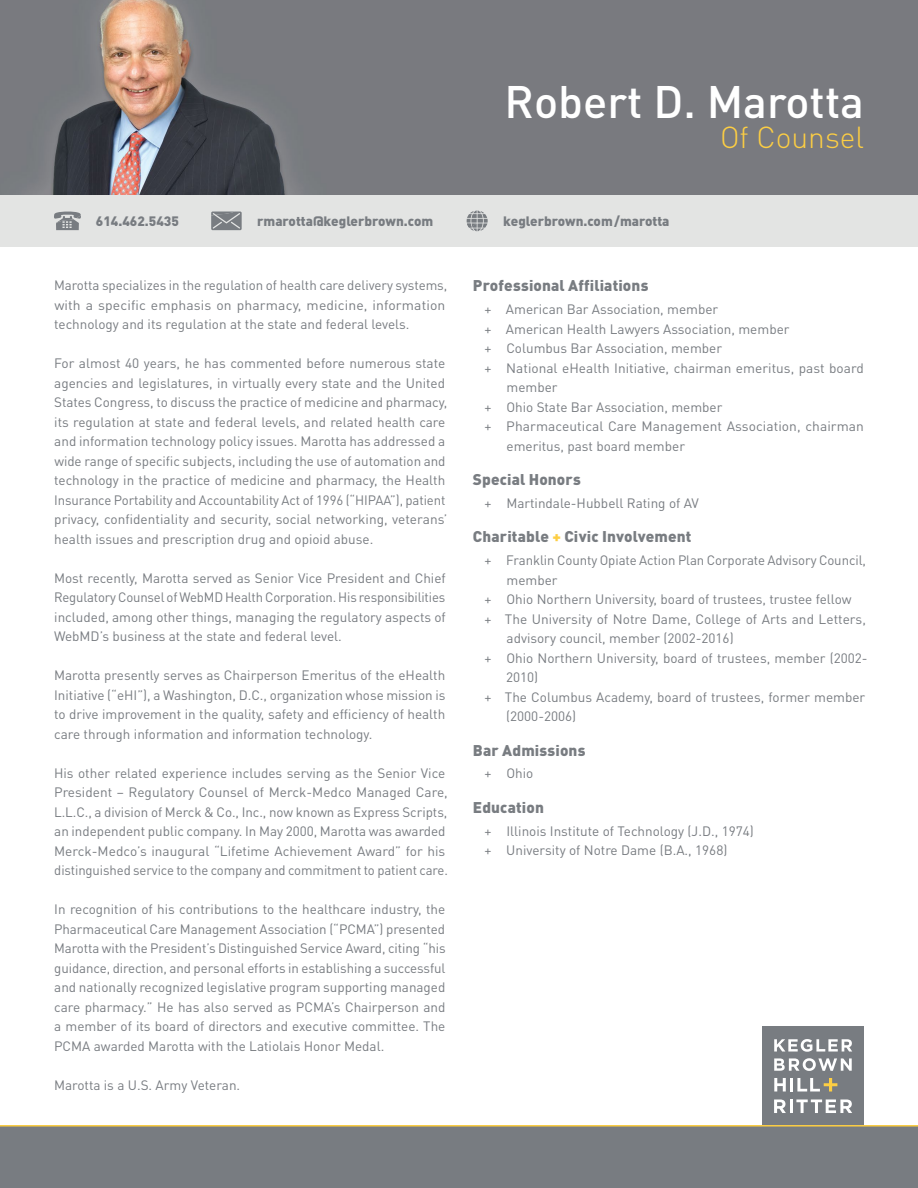
<style>
.page{position:relative;width:918px;height:1188px;background:#fff}
.page>*{position:absolute;margin:0;border:0;box-sizing:border-box;transform-origin:0 0}
.t1{font:500 45px "DIN Pro";color:#fff}
.t2{font:300 30px "DIN Pro";color:#fdce43}
.t3{font:900 15.3px "DIN Pro";letter-spacing:.01em;color:#787c81}
.t4{font:13.5px/19.5px "DIN Pro";color:#787c81}
.t5{font:900 13.5px "DIN Pro";color:#787c81}
.s1{color:#fdce43}
</style>
<div class="page">
<div style="left:0;top:1125px;width:918px;height:63px;background:#787c81"></div>
<div style="left:762px;top:1026px;width:102px;height:99px;background:#787c81"></div>
<hr style="left:790px;top:1099px;width:3px;height:14px;background:#fff">
<svg style="left:774px;top:1039px;width:78px;height:13px"></svg>
<svg style="left:774px;top:1099px;width:12px;height:14px"></svg>
<svg style="left:796px;top:1099px;width:56px;height:14px"></svg>
<svg style="left:774px;top:1058px;width:78px;height:13px"></svg>
<svg style="left:774px;top:1078px;width:12px;height:14px"></svg>
<hr style="left:790px;top:1078px;width:3px;height:14px;background:#fff">
<svg style="left:797px;top:1078px;width:40px;height:14px"></svg>
<div style="left:0;top:194px;width:918px;height:53px;background:#e3e4e3"></div>
<hr style="left:0;top:1125px;width:918px;height:2px;background:#fdce43">
<svg style="left:211px;top:212px;width:31px;height:18px"></svg>
<svg style="left:54px;top:211px;width:27px;height:19px"></svg>
<svg style="left:467px;top:210px;width:21px;height:21px"></svg>
<img style="left:0;top:0;width:918px;height:194px">
<h1 class="t1" style="left:505px;top:71px;width:361px">Robert D. Marotta</h1>
<p class="t5" style="left:96px;top:212px;width:84px">614.462.5435</p>
<p class="t5" style="left:257px;top:212px;width:178px">rmarotta@keglerbrown.com</p>
<p class="t5" style="left:503px;top:212px;width:168px">keglerbrown.com/marotta</p>
<h2 class="t2" style="left:720px;top:116px;width:146px">Of Counsel</h2>
<p class="t4" style="left:54px;top:275px;width:395px">Marotta specializes in the regulation of health care delivery systems, with a specific emphasis on pharmacy, medicine, information technology and its regulation at the state and federal levels.</p>
<p class="t4" style="left:54px;top:353px;width:395px">For almost 40 years, he has commented before numerous state agencies and legislatures, in virtually every state and the United States Congress, to discuss the practice of medicine and pharmacy, its regulation at state and federal levels, and related health care and information technology policy issues. Marotta has addressed a wide range of specific subjects, including the use of automation and technology in the practice of medicine and pharmacy, the Health Insurance Portability and Accountability Act of 1996 (“HIPAA”), patient privacy, confidentiality and security, social networking, veterans’ health issues and prescription drug and opioid abuse.</p>
<p class="t4" style="left:54px;top:567px;width:393px;text-align:justify">Most recently, Marotta served as Senior Vice President and Chief Regulatory Counsel of WebMD Health Corporation. His responsibilities included, among other things, managing the regulatory aspects of WebMD’s business at the state and federal level.</p>
<p class="t4" style="left:54px;top:665px;width:393px;text-align:justify">Marotta presently serves as Chairperson Emeritus of the eHealth Initiative (“eHI”), a Washington, D.C., organization whose mission is to drive improvement in the quality, safety and efficiency of health care through information and information technology.</p>
<p class="t4" style="left:54px;top:762px;width:395px">His other related experience includes serving as the Senior Vice President – Regulatory Counsel of Merck-Medco Managed Care, L.L.C., a division of Merck &amp; Co., Inc., now known as Express Scripts, an independent public company. In May 2000, Marotta was awarded Merck-Medco’s inaugural “Lifetime Achievement Award” for his distinguished service to the company and commitment to patient care.</p>
<p class="t4" style="left:54px;top:899px;width:393px;text-align:justify">In recognition of his contributions to the healthcare industry, the Pharmaceutical Care Management Association (“PCMA”) presented Marotta with the President’s Distinguished Service Award, citing “his guidance, direction, and personal efforts in establishing a successful and nationally recognized legislative program supporting managed care pharmacy.” He has also served as PCMA’s Chairperson and a member of its board of directors and executive committee. The PCMA awarded Marotta with the Latiolais Honor Medal.</p>
<p class="t4" style="left:54px;top:1074px;width:188px">Marotta is a U.S. Army Veteran.</p>
<p class="t3" style="left:473px;top:276px;width:177px">Professional Affiliations</p>
<p class="t4" style="left:484px;top:299px;width:235px">+ American Bar Association, member</p>
<p class="t4" style="left:484px;top:319px;width:307px">+ American Health Lawyers Association, member</p>
<p class="t4" style="left:484px;top:338px;width:239px">+ Columbus Bar Association, member</p>
<p class="t4" style="left:484px;top:358px;width:381px">+ National eHealth Initiative, chairman emeritus, past board</p>
<p class="t4" style="left:507px;top:377px;width:53px">member</p>
<p class="t4" style="left:484px;top:397px;width:240px">+ Ohio State Bar Association, member</p>
<p class="t4" style="left:484px;top:416px;width:381px">+ Pharmaceutical Care Management Association, chairman</p>
<p class="t4" style="left:507px;top:436px;width:180px">emeritus, past board member</p>
<p class="t3" style="left:473px;top:469px;width:109px">Special Honors</p>
<p class="t4" style="left:484px;top:493px;width:216px">+ Martindale-Hubbell Rating of AV</p>
<p class="t3" style="left:473px;top:527px;width:220px">Charitable <span class="s1">+</span> Civic Involvement</p>
<p class="t4" style="left:484px;top:550px;width:383px">+ Franklin County Opiate Action Plan Corporate Advisory Council,</p>
<p class="t4" style="left:507px;top:570px;width:53px">member</p>
<p class="t4" style="left:484px;top:589px;width:369px">+ Ohio Northern University, board of trustees, trustee fellow</p>
<p class="t4" style="left:484px;top:609px;width:383px">+ The University of Notre Dame, College of Arts and Letters,</p>
<p class="t4" style="left:507px;top:628px;width:229px">advisory council, member (2002-2016)</p>
<p class="t4" style="left:484px;top:648px;width:385px">+ Ohio Northern University, board of trustees, member (2002-</p>
<p class="t4" style="left:506px;top:667px;width:34px">2010)</p>
<p class="t4" style="left:484px;top:687px;width:382px">+ The Columbus Academy, board of trustees, former member</p>
<p class="t4" style="left:506px;top:706px;width:72px">(2000-2006)</p>
<p class="t3" style="left:473px;top:740px;width:114px">Bar Admissions</p>
<p class="t4" style="left:484px;top:763px;width:50px">+ Ohio</p>
<p class="t3" style="left:473px;top:797px;width:73px">Education</p>
<p class="t4" style="left:484px;top:821px;width:271px">+ Illinois Institute of Technology (J.D., 1974) + University of Notre Dame (B.A., 1968)</p>
</div>
